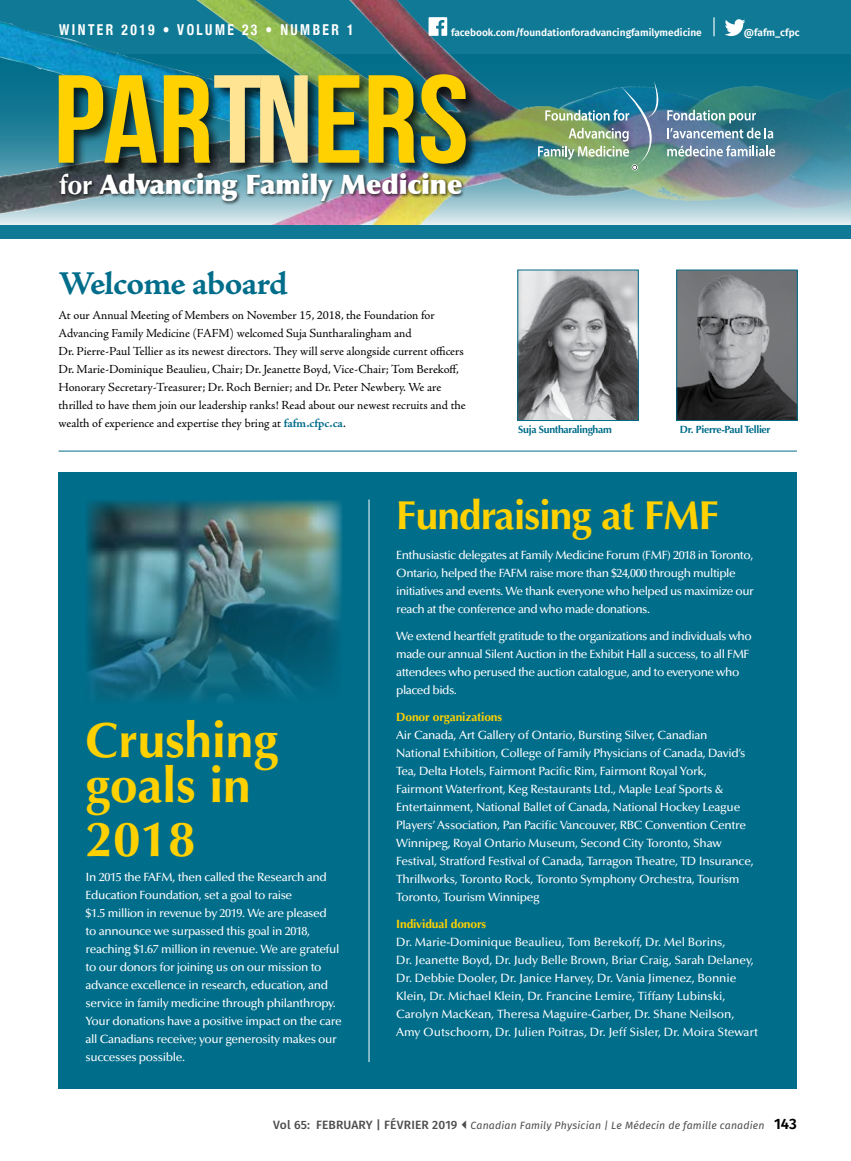
<style>
.page{position:relative;width:851px;height:1161px;background:#fff}
.page>*{position:absolute;margin:0;border:0;box-sizing:border-box;transform-origin:0 0}
.t1{font:124.95px "Bebas Neue";color:#ffd100;scale:1.09 1}
.t2{font:700 49.5px/45px "Optima";color:#ffd100}
.t3{font:700 40.5px "Optima";letter-spacing:-.02em;color:#ffd100}
.t4{font:33px "Adobe Jenson Pro Bold Capt";letter-spacing:-.025em;color:#006d8a}
.t5{font:900 27px "Optima";letter-spacing:-.01em;color:#fff}
.t6{font:700 condensed 15px "Helvetica Neue";letter-spacing:.18em;color:#fff;scale:.9 1}
.t7{font:12.3px/18px "Adobe Jenson Pro";letter-spacing:-.005em;color:#000}
.t8{font:500 12px/18px "Optima";letter-spacing:-.03em;color:#fff}
.t9{font:500 12px/18px "Optima";letter-spacing:-.01em;color:#fff}
.t10{font:700 12px "Optima";letter-spacing:-.01em;color:#ffd100}
.t11{font:italic 10.5px "Fira Sans";letter-spacing:.015em;color:#4d4d4f}
.t12{font:700 10.5px "Optima";letter-spacing:-.03em;color:#006d8a}
.t13{font:600 10.2px "Fira Sans";color:#fff}
.s1{color:#ffe593}
.s2{font-weight:700}
.s3{font-weight:700;color:#006d8a}
.s4{font-weight:500;font-style:normal;font-size:12px}
.s5{font-weight:600;font-style:normal;font-size:15px;color:#000}
</style>
<div class="page">
<img style="left:678px;top:272px;width:117px;height:147px">
<div style="left:676px;top:270px;width:121px;height:151px;border:1px solid #006d8a"></div>
<div style="left:58px;top:472px;width:738px;height:617px;background:#006d8a"></div>
<img style="left:0;top:54px;width:850px;height:171px">
<div style="left:0;top:0;width:850px;height:54px;background:#107a96"></div>
<div style="left:0;top:225px;width:850px;height:13px;background:#107a96"></div>
<img style="left:519px;top:272px;width:117px;height:147px">
<div style="left:517px;top:270px;width:121px;height:151px;border:1px solid #006d8a"></div>
<hr style="left:58px;top:451px;width:738px;height:1px;background:#006d8a">
<hr style="left:369px;top:500px;width:1px;height:562px;background:#fff">
<img style="left:0;top:0;width:458px;height:144px">
<div style="left:57px;top:72px;width:423px;height:106px;background:#000;opacity:.75"></div>
<div style="left:58px;top:172px;width:408px;height:34px;background:#000;opacity:.75"></div>
<img style="left:538px;top:81px;width:237px;height:90px">
<img style="left:86px;top:500px;width:256px;height:201px">
<svg style="left:725px;top:19px;width:20px;height:17px"></svg>
<svg style="left:428px;top:17px;width:19px;height:19px"></svg>
<svg style="left:713px;top:17px;width:1px;height:19px"></svg>
<p class="t6" style="left:59px;top:18px;width:328px">WINTER 2019 • VOLUME 23 • NUMBER 1</p>
<p class="t13" style="left:451px;top:24px;width:252px">facebook.com/foundationforadvancingfamilymedicine</p>
<p class="t13" style="left:743px;top:24px;width:57px">@fafm_cfpc</p>
<h1 class="t1" style="left:53px;top:51px;width:383px">PAR<span class="s1">TN</span>ERS</h1>
<h3 class="t5" style="left:59px;top:168px;width:405px"><span class="s2">for</span> Advancing Family Medicine</h3>
<h3 class="t4" style="left:58px;top:264px;width:231px">Welcome aboard</h3>
<p class="t7" style="left:58px;top:307px;width:408px">At our Annual Meeting of Members on November 15, 2018, the Foundation for Advancing Family Medicine (FAFM) welcomed Suja Suntharalingham and<br>Dr. Pierre-Paul Tellier as its newest directors. They will serve alongside current officers Dr. Marie-Dominique Beaulieu, Chair; Dr. Jeanette Boyd, Vice-Chair; Tom Berekoff, Honorary Secretary-Treasurer; Dr. Roch Bernier; and Dr. Peter Newbery. We are thrilled to have them join our leadership ranks! Read about our newest recruits and the wealth of experience and expertise they bring at <span class="s3">fafm.cfpc.ca</span>.</p>
<p class="t12" style="left:518px;top:424px;width:95px">Suja Suntharalingham</p>
<p class="t12" style="left:680px;top:424px;width:92px">Dr. Pierre-Paul Tellier</p>
<h2 class="t2" style="left:86px;top:718px;width:194px">Crushing goals in</h2>
<h2 class="t2" style="left:86px;top:817px;width:112px">2018</h2>
<p class="t8" style="left:86px;top:869px;width:257px">In 2015 the FAFM, then called the Research and Education Foundation, set a goal to raise<br>$1.5 million in revenue by 2019. We are pleased<br>to announce we surpassed this goal in 2018, reaching $1.67 million in revenue. We are grateful to our donors for joining us on our mission to advance excellence in research, education, and service in family medicine through philanthropy.<br>Your donations have a positive impact on the care all Canadians receive; your generosity makes our successes possible.</p>
<h3 class="t3" style="left:396px;top:492px;width:324px">Fundraising at FMF</h3>
<p class="t8" style="left:396px;top:546px;width:359px">Enthusiastic delegates at Family Medicine Forum (FMF) 2018 in Toronto, Ontario, helped the FAFM raise more than $24,000 through multiple initiatives and events. We thank everyone who helped us maximize our reach at the conference and who made donations.</p>
<p class="t8" style="left:396px;top:627px;width:357px">We extend heartfelt gratitude to the organizations and individuals who made our annual Silent Auction in the Exhibit Hall a success, to all FMF attendees who perused the auction catalogue, and to everyone who placed bids.</p>
<p class="t10" style="left:396px;top:710px;width:107px">Donor organizations</p>
<p class="t8" style="left:396px;top:726px;width:359px">Air Canada, Art Gallery of Ontario, Bursting Silver, Canadian National Exhibition, College of Family Physicians of Canada, David’s Tea, Delta Hotels, Fairmont Pacific Rim, Fairmont Royal York, Fairmont Waterfront, Keg Restaurants Ltd., Maple Leaf Sports &amp; Entertainment, National Ballet of Canada, National Hockey League Players’ Association, Pan Pacific Vancouver, RBC Convention Centre Winnipeg, Royal Ontario Museum, Second City Toronto, Shaw Festival, Stratford Festival of Canada, Tarragon Theatre, TD Insurance, Thrillworks, Toronto Rock, Toronto Symphony Orchestra, Tourism Toronto, Tourism Winnipeg</p>
<p class="t10" style="left:396px;top:917px;width:91px">Individual donors</p>
<p class="t9" style="left:396px;top:933px;width:363px">Dr. Marie-Dominique Beaulieu, Tom Berekoff, Dr. Mel Borins,<br>Dr. Jeanette Boyd, Dr. Judy Belle Brown, Briar Craig, Sarah Delaney, Dr. Debbie Dooler, Dr. Janice Harvey, Dr. Vania Jimenez, Bonnie Klein, Dr. Michael Klein, Dr. Francine Lemire, Tiffany Lubinski, Carolyn MacKean, Theresa Maguire-Garber, Dr. Shane Neilson, Amy Outschoorn, Dr. Julien Poitras, Dr. Jeff Sisler, Dr. Moira Stewart</p>
<p class="t11" style="left:273px;top:1117px;width:525px"><span class="s4">Vol 65: FEBRUARY | FÉVRIER 2019</span> Canadian Family Physician | Le Médecin de famille canadien <span class="s5">143</span></p>
</div>
